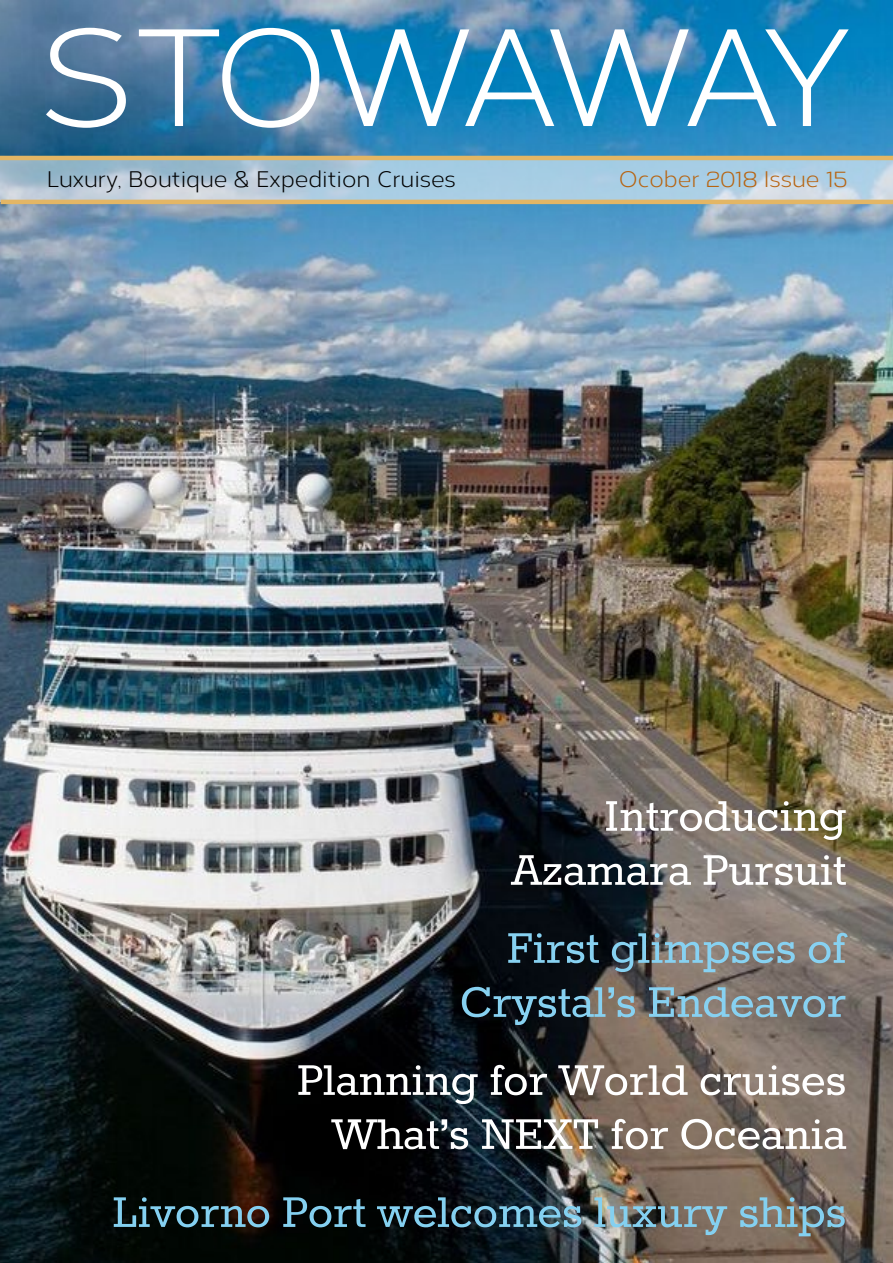
<style>
.page{position:relative;width:893px;height:1263px;background:#fff}
.page>*{position:absolute;margin:0;border:0;box-sizing:border-box;transform-origin:0 0}
.t1{font:138px "Corbert";letter-spacing:-.095em;color:#fff}
.t2{font:52.5px/54px "Rokkitt";color:#fff;text-align:right}
.t3{font:52.5px/54px "Rokkitt";color:#87d1f1;text-align:right}
.t4{font:52.5px "Rokkitt";color:#84d0f0}
.t5{font:22.5px "Corbert";color:#000}
.t6{font:22.5px "Corbert";color:#b76411}
</style>
<div class="page">
<img style="left:0;top:0;width:893px;height:1263px">
<svg style="left:1px;top:160px;width:892px;height:40px;background:#aecadc"></svg>
<hr style="left:0;top:156px;width:893px;height:4px;background:#e3b665">
<hr style="left:1px;top:200px;width:892px;height:4px;background:#e3b665">
<h1 class="t1" style="left:39px;top:-21px;width:817px">STOWAWAY</h1>
<p class="t5" style="left:47px;top:163px;width:410px">Luxury, Boutique &amp; Expedition Cruises</p>
<p class="t6" style="left:619px;top:163px;width:230px">Ocober 2018 Issue 15</p>
<p class="t2" style="left:511px;top:791px;width:337px">Introducing<br>Azamara Pursuit</p>
<p class="t3" style="left:460px;top:923px;width:388px">First glimpses of<br>Crystal’s Endeavor</p>
<p class="t2" style="left:297px;top:1055px;width:551px">Planning for World cruises<br>What’s NEXT for Oceania</p>
<p class="t4" style="left:112px;top:1187px;width:735px">Livorno Port welcomes luxury ships</p>
</div>
